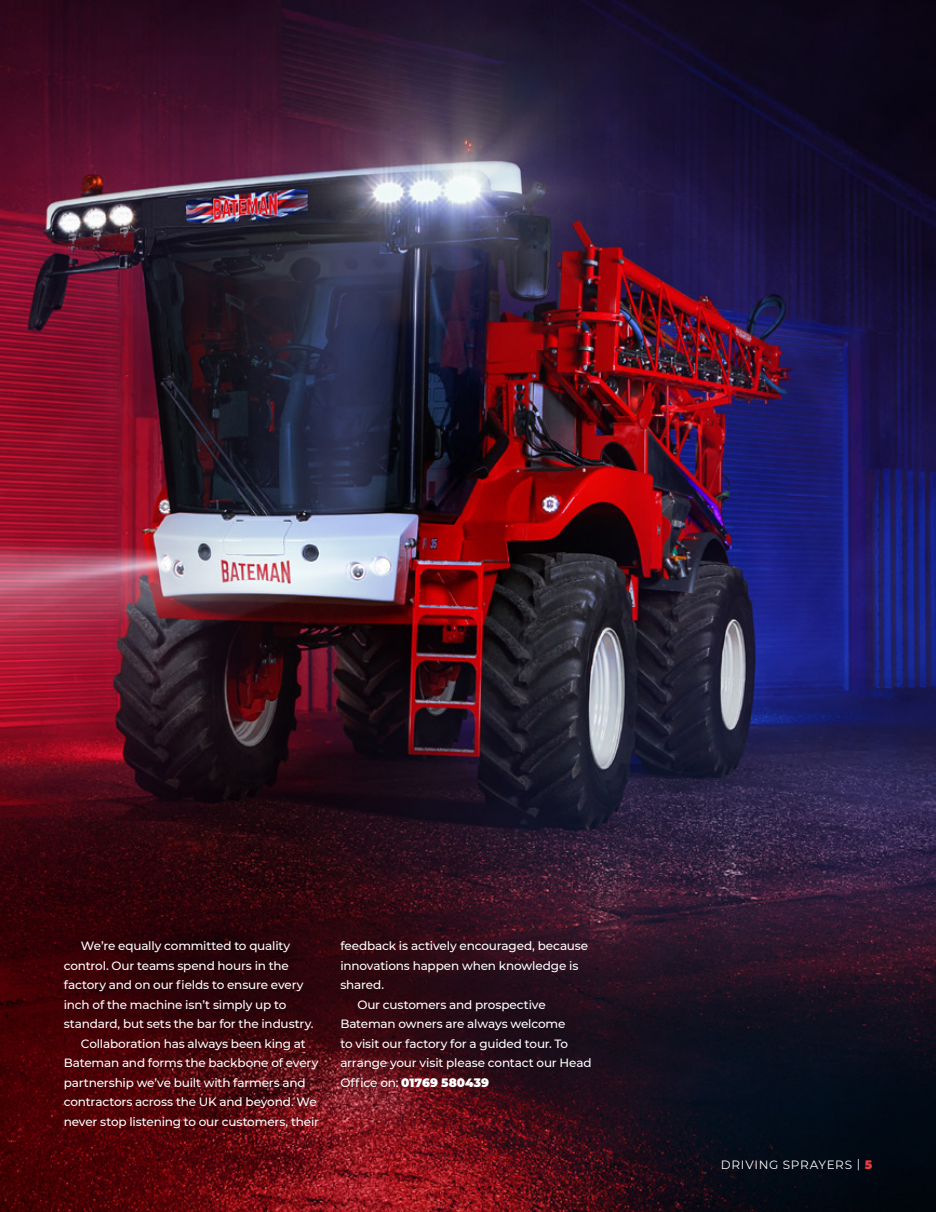
<style>
.page{position:relative;width:936px;height:1212px;background:#fff}
.page>*{position:absolute;margin:0;border:0;box-sizing:border-box;transform-origin:0 0}
.t1{font:500 12px "Montserrat";letter-spacing:-.015em;color:#fff}
.t2{font:900 12px "Montserrat";letter-spacing:.005em;color:#fff}
.t3{font:12px "Montserrat";letter-spacing:.06em;color:#fff}
.s1{font-weight:500}
.s2{font-weight:900;color:#ef3b41}
</style>
<div class="page">
<img style="left:0;top:0;width:935px;height:1212px">
<p class="t1" style="left:81px;top:938px;width:211px">We’re equally committed to quality</p>
<p class="t1" style="left:64px;top:957px;width:226px">control. Our teams spend hours in the</p>
<p class="t1" style="left:64px;top:977px;width:241px">factory and on our fields to ensure every</p>
<p class="t1" style="left:64px;top:996px;width:224px">inch of the machine isn’t simply up to</p>
<p class="t1" style="left:64px;top:1016px;width:251px">standard, but sets the bar for the industry.</p>
<p class="t1" style="left:81px;top:1035px;width:226px">Collaboration has always been king at</p>
<p class="t1" style="left:64px;top:1055px;width:256px">Bateman and forms the backbone of every</p>
<p class="t1" style="left:64px;top:1074px;width:243px">partnership we’ve built with farmers and</p>
<p class="t1" style="left:64px;top:1094px;width:254px">contractors across the UK and beyond. We</p>
<p class="t1" style="left:64px;top:1113px;width:257px">never stop listening to our customers, their</p>
<p class="t1" style="left:340px;top:938px;width:249px">feedback is actively encouraged, because</p>
<p class="t1" style="left:340px;top:957px;width:239px">innovations happen when knowledge is</p>
<p class="t1" style="left:340px;top:977px;width:45px">shared.</p>
<p class="t1" style="left:357px;top:996px;width:190px">Our customers and prospective</p>
<p class="t1" style="left:340px;top:1016px;width:227px">Bateman owners are always welcome</p>
<p class="t1" style="left:340px;top:1035px;width:229px">to visit our factory for a guided tour. To</p>
<p class="t1" style="left:340px;top:1055px;width:253px">arrange your visit please contact our Head</p>
<p class="t2" style="left:340px;top:1073px;width:150px"><span class="s1">Office on:</span> 01769 580439</p>
<p class="t3" style="left:721px;top:1156px;width:153px">DRIVING SPRAYERS | <span class="s2">5</span></p>
</div>
